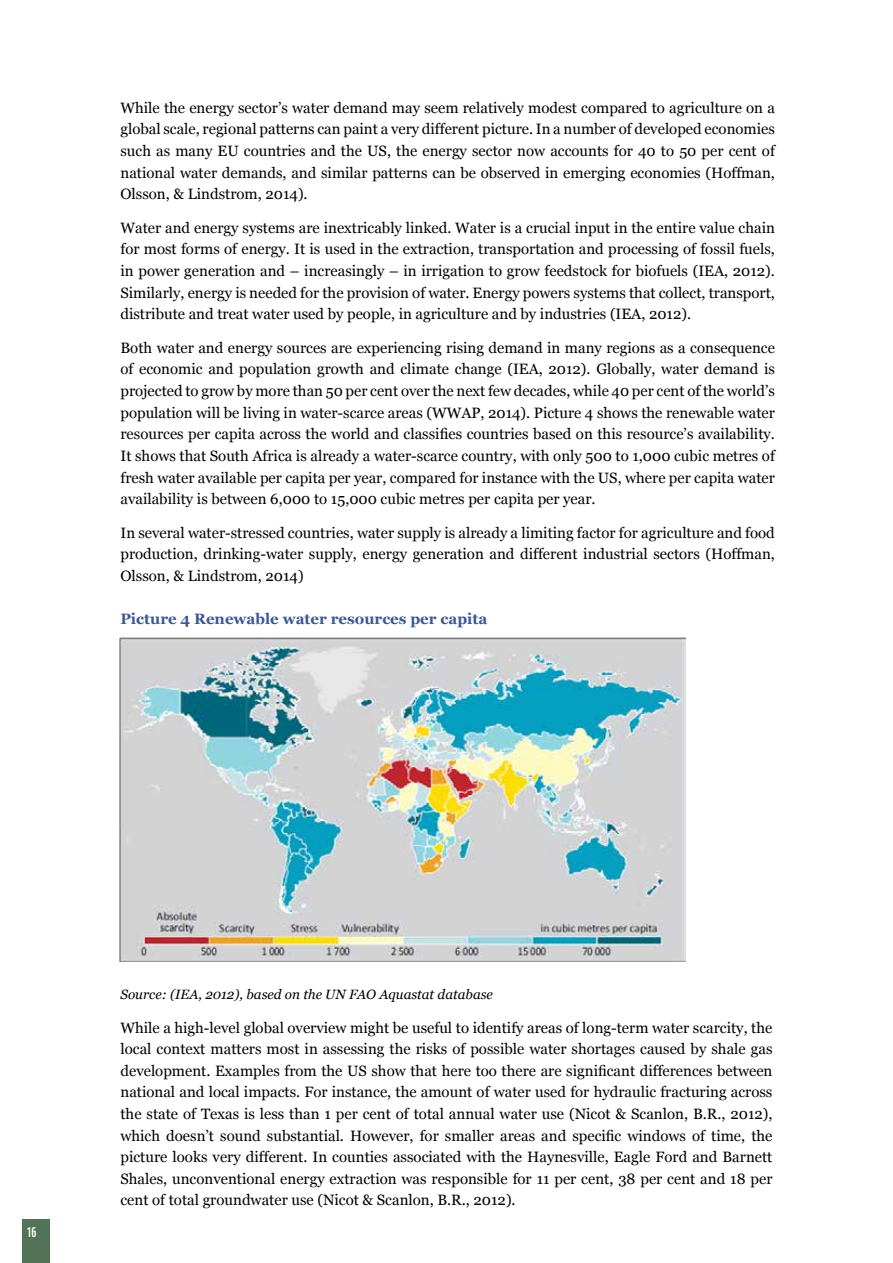
<style>
.page{position:relative;width:893px;height:1263px;background:#fff}
.page>*{position:absolute;margin:0;border:0;box-sizing:border-box;transform-origin:0 0}
.t1{font:15px/21.6px "Georgia";color:#000;text-align:justify}
.t2{font:700 15px "Georgia";color:#3c5993}
.t3{font:italic 13.5px "Georgia";color:#000}
.t4{font:13.5px "WWF";color:#fff}
</style>
<div class="page">
<div style="left:22px;top:1220px;width:28px;height:43px;background:#527355"></div>
<img style="left:119px;top:638px;width:567px;height:323px">
<p class="t1" style="left:120px;top:97px;width:656px">While the energy sector’s water demand may seem relatively modest compared to agriculture on a global scale, regional patterns can paint a very different picture. In a number of developed economies such as many EU countries and the US, the energy sector now accounts for 40 to 50 per cent of national water demands, and similar patterns can be observed in emerging economies (Hoffman, Olsson, &amp; Lindstrom, 2014).</p>
<p class="t1" style="left:120px;top:217px;width:656px">Water and energy systems are inextricably linked. Water is a crucial input in the entire value chain for most forms of energy. It is used in the extraction, transportation and processing of fossil fuels, in power generation and – increasingly – in irrigation to grow feedstock for biofuels (IEA, 2012).<br>Similarly, energy is needed for the provision of water. Energy powers systems that collect, transport, distribute and treat water used by people, in agriculture and by industries (IEA, 2012).</p>
<p class="t1" style="left:120px;top:337px;width:656px">Both water and energy sources are experiencing rising demand in many regions as a consequence of economic and population growth and climate change (IEA, 2012). Globally, water demand is projected to grow by more than 50 per cent over the next few decades, while 40 per cent of the world’s population will be living in water-scarce areas (WWAP, 2014). Picture 4 shows the renewable water resources per capita across the world and classifies countries based on this resource’s availability.<br>It shows that South Africa is already a water-scarce country, with only 500 to 1,000 cubic metres of fresh water available per capita per year, compared for instance with the US, where per capita water availability is between 6,000 to 15,000 cubic metres per capita per year.</p>
<p class="t1" style="left:120px;top:522px;width:656px">In several water-stressed countries, water supply is already a limiting factor for agriculture and food production, drinking-water supply, energy generation and different industrial sectors (Hoffman, Olsson, &amp; Lindstrom, 2014)</p>
<p class="t2" style="left:120px;top:609px;width:368px">Picture 4 Renewable water resources per capita</p>
<p class="t4" style="left:26px;top:1221px;width:11px">16</p>
<p class="t3" style="left:120px;top:986px;width:374px">Source: (IEA, 2012), based on the UN FAO Aquastat database</p>
<p class="t1" style="left:120px;top:1017px;width:653px">While a high-level global overview might be useful to identify areas of long-term water scarcity, the local context matters most in assessing the risks of possible water shortages caused by shale gas development. Examples from the US show that here too there are significant differences between national and local impacts. For instance, the amount of water used for hydraulic fracturing across the state of Texas is less than 1 per cent of total annual water use (Nicot &amp; Scanlon, B.R., 2012), which doesn’t sound substantial. However, for smaller areas and specific windows of time, the picture looks very different. In counties associated with the Haynesville, Eagle Ford and Barnett Shales, unconventional energy extraction was responsible for 11 per cent, 38 per cent and 18 per cent of total groundwater use (Nicot &amp; Scanlon, B.R., 2012).</p>
</div>
